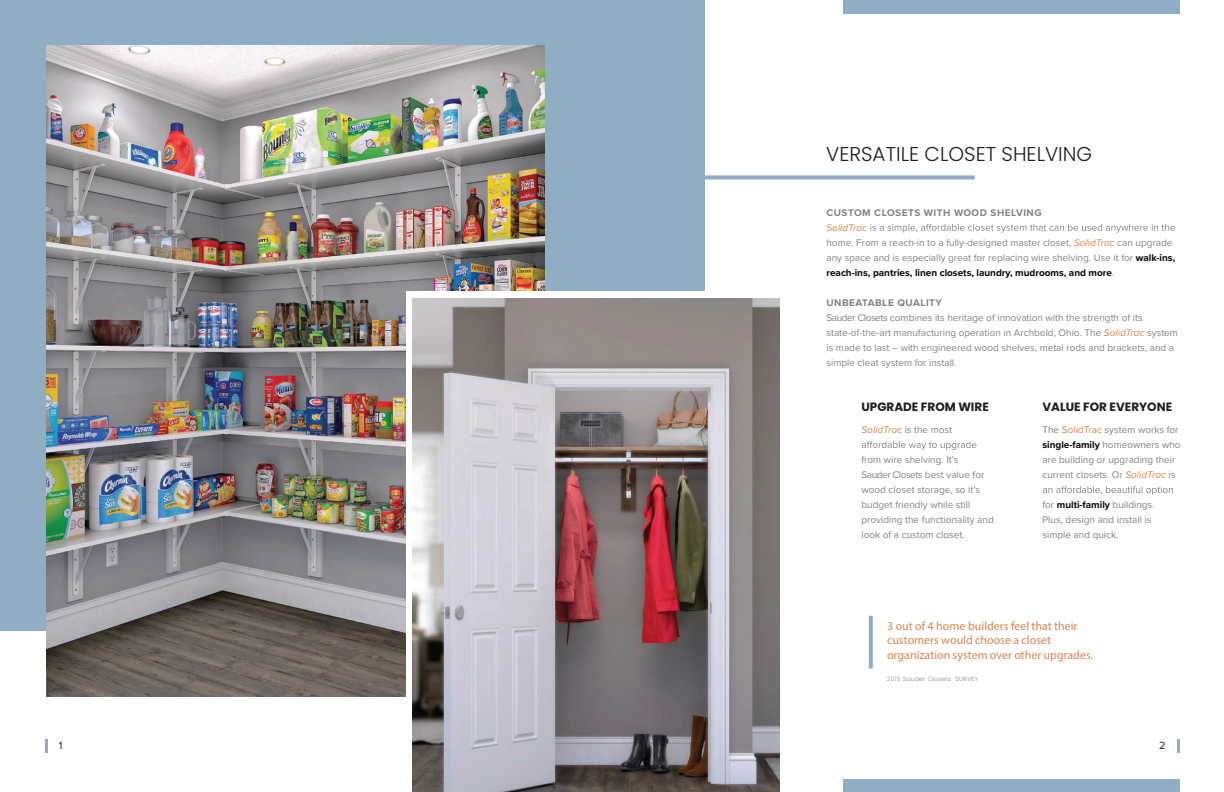
<style>
.page{position:relative;width:1224px;height:792px;background:#fff}
.page>*{position:absolute;margin:0;border:0;box-sizing:border-box;transform-origin:0 0}
.t1{font:300 20px "Poppins";color:#211e1e}
.t2{font:12px/14.4px "Myriad Pro";color:#db8750}
.t3{font:700 12px "Poppins";color:#211e1e}
.t4{font:10.9px "Proxima Nova";color:#211e1e}
.t5{font:10px/15px "Proxima Nova";color:#808385}
.t6{font:700 10px "Proxima Nova";letter-spacing:.05em;color:#808385}
.t7{font:italic 10px "Proxima Nova";color:#db8750}
.t8{font:300 6px "Poppins";letter-spacing:.05em;color:#808385}
.s1{font-style:italic;color:#db8750}
.s2{font-weight:700;color:#050504}
.s3{font-style:normal;color:#808385}
.s4{color:#db8750}
</style>
<div class="page">
<div style="left:0;top:0;width:704px;height:630px;background:#90aec3"></div>
<svg style="left:45px;top:739px;width:3px;height:13px"></svg>
<svg style="left:1177px;top:739px;width:3px;height:13px"></svg>
<div style="left:843px;top:0;width:336px;height:13px;background:#90aec3"></div>
<div style="left:843px;top:779px;width:336px;height:13px;background:#90aec3"></div>
<svg style="left:704px;top:175px;width:271px;height:4px"></svg>
<svg style="left:870px;top:224px;width:305px;height:9px"></svg>
<svg style="left:862px;top:441px;width:114px;height:9px"></svg>
<svg style="left:1043px;top:486px;width:130px;height:9px"></svg>
<svg style="left:869px;top:616px;width:4px;height:52px"></svg>
<img style="left:47px;top:46px;width:498px;height:650px">
<div style="left:406px;top:291px;width:378px;height:501px;background:#fff"></div>
<img style="left:412px;top:298px;width:367px;height:494px">
<h1 class="t1" style="left:826px;top:142px;width:268px">VERSATILE CLOSET SHELVING</h1>
<p class="t6" style="left:826px;top:205px;width:217px">CUSTOM CLOSETS WITH WOOD SHELVING</p>
<p class="t5" style="left:826px;top:219px;width:350px"><span class="s1">SolidTrac<br></span>home. From a reach-in to a fully-designed master closet, <span class="s1">SolidTrac</span> can upgrade any space and is especially great for replacing wire shelving. Use it for <span class="s2">walk-ins, reach-ins, pantries, linen closets, laundry, mudrooms, and more</span>.</p>
<p class="t6" style="left:826px;top:295px;width:117px">UNBEATABLE QUALITY</p>
<p class="t5" style="left:826px;top:309px;width:353px">Sauder Closets combines its heritage of innovation with the strength of its state-of-the-art manufacturing operation in Archbold, Ohio. The <span class="s1">SolidTrac</span> system is made to last – with engineered wood shelves, metal rods and brackets, and a simple cleat system for install.</p>
<p class="t3" style="left:861px;top:400px;width:129px">UPGRADE FROM WIRE</p>
<p class="t7" style="left:861px;top:422px;width:92px">SolidTrac <span class="s3">is the most</span></p>
<p class="t5" style="left:861px;top:452px;width:134px">from wire shelving. It’s<br>Sauder Closets best value for wood closet storage, so it’s budget friendly while still providing the functionality and look of a custom closet.</p>
<p class="t3" style="left:1042px;top:400px;width:131px">VALUE FOR EVERYONE</p>
<p class="t5" style="left:1042px;top:422px;width:140px">The <span class="s4">SolidTrac</span> system works for <span class="s2">single-family</span> homeowners who are building or upgrading their current closets. Or <span class="s1">SolidTrac</span> is</p>
<p class="t5" style="left:1042px;top:497px;width:114px">for <span class="s2">multi-family</span> buildings.<br>Plus, design and install is simple and quick.</p>
<p class="t2" style="left:887px;top:619px;width:208px">3 out of 4 home builders feel that their customers would choose a closet organization system over other upgrades.</p>
<p class="t8" style="left:887px;top:676px;width:93px">2015 Sauder Closets SURVEY</p>
<p class="t4" style="left:59px;top:737px;width:5px">1</p>
<p class="t4" style="left:1159px;top:737px;width:8px">2</p>
</div>
